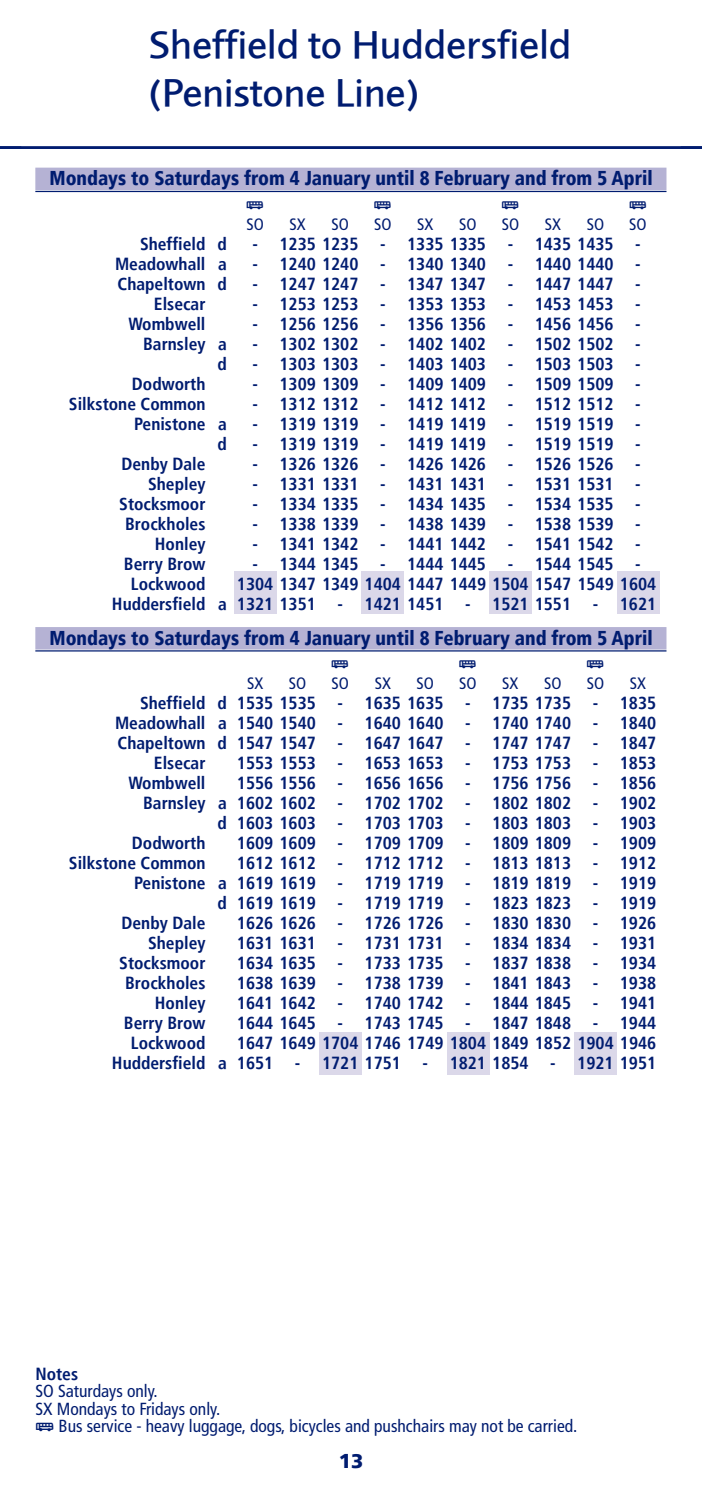
<style>
.page{position:relative;width:702px;height:1489px;background:#fff}
.page>*{position:absolute;margin:0;border:0;box-sizing:border-box;transform-origin:0 0}
.Table_Head_Solid_Blu{font:500 40px/48px "Foundry Sans";color:#001c70}
.Day_Head_Mon_-_Sat{font:900 condensed 20px "Frutiger LT";color:#001c70;scale:.95 1}
.t1{font:900 20px "Frutiger LT";color:#001c70}
.Table_Text{font:700 condensed 17.5px "Frutiger LT";color:#001c70}
.Notes{font:condensed 17.5px "Frutiger LT";color:#001c70}
.Notes_Head{font:700 condensed 17.5px "Frutiger LT";color:#001c70}
.Codes_-_Medium{font:condensed 16.5px "Frutiger LT";color:#001c70}
.Codes_-_Medium-2{font:16.5px "BRFACE2";color:#001c70}
.s1{font-family:"BRFACE2";font-stretch:normal}
</style>
<div class="page">
<hr style="left:0;top:146px;width:702px;height:3px;background:#001c70">
<div style="left:574px;top:1032px;width:43px;height:42px;background:#dbd8e9"></div>
<div style="left:446px;top:1032px;width:43px;height:42px;background:#dbd8e9"></div>
<div style="left:319px;top:1032px;width:42px;height:42px;background:#dbd8e9"></div>
<div style="left:617px;top:571px;width:42px;height:43px;background:#dbd8e9"></div>
<div style="left:489px;top:571px;width:42px;height:43px;background:#dbd8e9"></div>
<div style="left:361px;top:571px;width:43px;height:43px;background:#dbd8e9"></div>
<div style="left:234px;top:571px;width:42px;height:43px;background:#dbd8e9"></div>
<div style="left:35px;top:168px;width:631px;height:22px;background:#b5b2d4"></div>
<hr style="left:35px;top:191px;width:631px;height:1px;background:#001c70">
<div style="left:35px;top:627px;width:631px;height:22px;background:#b5b2d4"></div>
<hr style="left:35px;top:650px;width:631px;height:1px;background:#001c70">
<p class="Table_Head_Solid_Blu" style="left:149px;top:20px;width:424px">Sheffield to Huddersfield (Penistone Line)</p>
<p class="Day_Head_Mon_-_Sat" style="left:49px;top:166px;width:636px">Mondays to Saturdays from 4 January until 8 February and from 5 April</p>
<p class="Codes_-_Medium-2" style="left:246px;top:194px;width:19px">G</p>
<p class="Codes_-_Medium-2" style="left:374px;top:194px;width:19px">G</p>
<p class="Codes_-_Medium-2" style="left:501px;top:194px;width:19px">G</p>
<p class="Codes_-_Medium-2" style="left:629px;top:194px;width:19px">G</p>
<p class="Codes_-_Medium" style="left:246px;top:214px;width:19px">SO</p>
<p class="Codes_-_Medium" style="left:289px;top:214px;width:18px">SX</p>
<p class="Codes_-_Medium" style="left:331px;top:214px;width:19px">SO</p>
<p class="Codes_-_Medium" style="left:374px;top:214px;width:19px">SO</p>
<p class="Codes_-_Medium" style="left:417px;top:214px;width:18px">SX</p>
<p class="Codes_-_Medium" style="left:459px;top:214px;width:19px">SO</p>
<p class="Codes_-_Medium" style="left:501px;top:214px;width:19px">SO</p>
<p class="Codes_-_Medium" style="left:545px;top:214px;width:18px">SX</p>
<p class="Codes_-_Medium" style="left:586px;top:214px;width:19px">SO</p>
<p class="Codes_-_Medium" style="left:629px;top:214px;width:19px">SO</p>
<p class="Table_Text" style="left:140px;top:233px;width:88px">Sheffield d</p>
<p class="Table_Text" style="left:252px;top:233px;width:390px">- 1235 1235 - 1335 1335 - 1435 1435 -</p>
<p class="Table_Text" style="left:115px;top:253px;width:113px">Meadowhall a</p>
<p class="Table_Text" style="left:252px;top:253px;width:390px">- 1240 1240 - 1340 1340 - 1440 1440 -</p>
<p class="Table_Text" style="left:118px;top:273px;width:111px">Chapeltown d</p>
<p class="Table_Text" style="left:252px;top:273px;width:390px">- 1247 1247 - 1347 1347 - 1447 1447 -</p>
<p class="Table_Text" style="left:154px;top:293px;width:53px">Elsecar</p>
<p class="Table_Text" style="left:252px;top:293px;width:390px">- 1253 1253 - 1353 1353 - 1453 1453 -</p>
<p class="Table_Text" style="left:128px;top:313px;width:79px">Wombwell</p>
<p class="Table_Text" style="left:252px;top:313px;width:390px">- 1256 1256 - 1356 1356 - 1456 1456 -</p>
<p class="Table_Text" style="left:143px;top:333px;width:85px">Barnsley a</p>
<p class="Table_Text" style="left:252px;top:333px;width:390px">- 1302 1302 - 1402 1402 - 1502 1502 -</p>
<p class="Table_Text" style="left:217px;top:353px;width:11px">d</p>
<p class="Table_Text" style="left:252px;top:353px;width:390px">- 1303 1303 - 1403 1403 - 1503 1503 -</p>
<p class="Table_Text" style="left:132px;top:373px;width:75px">Dodworth</p>
<p class="Table_Text" style="left:252px;top:373px;width:390px">- 1309 1309 - 1409 1409 - 1509 1509 -</p>
<p class="Table_Text" style="left:69px;top:393px;width:138px">Silkstone Common</p>
<p class="Table_Text" style="left:252px;top:393px;width:390px">- 1312 1312 - 1412 1412 - 1512 1512 -</p>
<p class="Table_Text" style="left:134px;top:413px;width:94px">Penistone a</p>
<p class="Table_Text" style="left:252px;top:413px;width:390px">- 1319 1319 - 1419 1419 - 1519 1519 -</p>
<p class="Table_Text" style="left:217px;top:433px;width:11px">d</p>
<p class="Table_Text" style="left:252px;top:433px;width:390px">- 1319 1319 - 1419 1419 - 1519 1519 -</p>
<p class="Table_Text" style="left:121px;top:453px;width:85px">Denby Dale</p>
<p class="Table_Text" style="left:252px;top:453px;width:390px">- 1326 1326 - 1426 1426 - 1526 1526 -</p>
<p class="Table_Text" style="left:148px;top:473px;width:59px">Shepley</p>
<p class="Table_Text" style="left:252px;top:473px;width:390px">- 1331 1331 - 1431 1431 - 1531 1531 -</p>
<p class="Table_Text" style="left:119px;top:493px;width:88px">Stocksmoor</p>
<p class="Table_Text" style="left:252px;top:493px;width:390px">- 1334 1335 - 1434 1435 - 1534 1535 -</p>
<p class="Table_Text" style="left:125px;top:513px;width:82px">Brockholes</p>
<p class="Table_Text" style="left:252px;top:513px;width:390px">- 1338 1339 - 1438 1439 - 1538 1539 -</p>
<p class="Table_Text" style="left:155px;top:533px;width:52px">Honley</p>
<p class="Table_Text" style="left:252px;top:533px;width:390px">- 1341 1342 - 1441 1442 - 1541 1542 -</p>
<p class="Table_Text" style="left:124px;top:553px;width:83px">Berry Brow</p>
<p class="Table_Text" style="left:252px;top:553px;width:390px">- 1344 1345 - 1444 1445 - 1544 1545 -</p>
<p class="Table_Text" style="left:131px;top:573px;width:76px">Lockwood</p>
<p class="Table_Text" style="left:237px;top:573px;width:421px">1304 1347 1349 1404 1447 1449 1504 1547 1549 1604</p>
<p class="Table_Text" style="left:112px;top:593px;width:545px">Huddersfield a 1321 1351 - 1421 1451 - 1521 1551 - 1621</p>
<p class="Day_Head_Mon_-_Sat" style="left:49px;top:625px;width:636px">Mondays to Saturdays from 4 January until 8 February and from 5 April</p>
<p class="Codes_-_Medium-2" style="left:331px;top:654px;width:19px">G</p>
<p class="Codes_-_Medium-2" style="left:459px;top:654px;width:19px">G</p>
<p class="Codes_-_Medium-2" style="left:586px;top:654px;width:19px">G</p>
<p class="Codes_-_Medium" style="left:247px;top:674px;width:18px">SX</p>
<p class="Codes_-_Medium" style="left:289px;top:674px;width:19px">SO</p>
<p class="Codes_-_Medium" style="left:331px;top:674px;width:19px">SO</p>
<p class="Codes_-_Medium" style="left:374px;top:674px;width:18px">SX</p>
<p class="Codes_-_Medium" style="left:416px;top:674px;width:19px">SO</p>
<p class="Codes_-_Medium" style="left:459px;top:674px;width:19px">SO</p>
<p class="Codes_-_Medium" style="left:502px;top:674px;width:18px">SX</p>
<p class="Codes_-_Medium" style="left:544px;top:674px;width:19px">SO</p>
<p class="Codes_-_Medium" style="left:586px;top:674px;width:19px">SO</p>
<p class="Codes_-_Medium" style="left:630px;top:674px;width:18px">SX</p>
<p class="Table_Text" style="left:140px;top:692px;width:517px">Sheffield d 1535 1535 - 1635 1635 - 1735 1735 - 1835</p>
<p class="Table_Text" style="left:115px;top:712px;width:542px">Meadowhall a 1540 1540 - 1640 1640 - 1740 1740 - 1840</p>
<p class="Table_Text" style="left:118px;top:732px;width:540px">Chapeltown d 1547 1547 - 1647 1647 - 1747 1747 - 1847</p>
<p class="Table_Text" style="left:154px;top:752px;width:53px">Elsecar</p>
<p class="Table_Text" style="left:237px;top:752px;width:421px">1553 1553 - 1653 1653 - 1753 1753 - 1853</p>
<p class="Table_Text" style="left:128px;top:772px;width:79px">Wombwell</p>
<p class="Table_Text" style="left:237px;top:772px;width:421px">1556 1556 - 1656 1656 - 1756 1756 - 1856</p>
<p class="Table_Text" style="left:143px;top:792px;width:514px">Barnsley a 1602 1602 - 1702 1702 - 1802 1802 - 1902</p>
<p class="Table_Text" style="left:217px;top:812px;width:440px">d 1603 1603 - 1703 1703 - 1803 1803 - 1903</p>
<p class="Table_Text" style="left:132px;top:832px;width:75px">Dodworth</p>
<p class="Table_Text" style="left:237px;top:832px;width:421px">1609 1609 - 1709 1709 - 1809 1809 - 1909</p>
<p class="Table_Text" style="left:69px;top:852px;width:138px">Silkstone Common</p>
<p class="Table_Text" style="left:237px;top:852px;width:421px">1612 1612 - 1712 1712 - 1813 1813 - 1912</p>
<p class="Table_Text" style="left:134px;top:872px;width:523px">Penistone a 1619 1619 - 1719 1719 - 1819 1819 - 1919</p>
<p class="Table_Text" style="left:217px;top:892px;width:440px">d 1619 1619 - 1719 1719 - 1823 1823 - 1919</p>
<p class="Table_Text" style="left:121px;top:912px;width:85px">Denby Dale</p>
<p class="Table_Text" style="left:237px;top:912px;width:421px">1626 1626 - 1726 1726 - 1830 1830 - 1926</p>
<p class="Table_Text" style="left:148px;top:932px;width:59px">Shepley</p>
<p class="Table_Text" style="left:237px;top:932px;width:421px">1631 1631 - 1731 1731 - 1834 1834 - 1931</p>
<p class="Table_Text" style="left:119px;top:952px;width:88px">Stocksmoor</p>
<p class="Table_Text" style="left:237px;top:952px;width:421px">1634 1635 - 1733 1735 - 1837 1838 - 1934</p>
<p class="Table_Text" style="left:125px;top:972px;width:82px">Brockholes</p>
<p class="Table_Text" style="left:237px;top:972px;width:421px">1638 1639 - 1738 1739 - 1841 1843 - 1938</p>
<p class="Table_Text" style="left:155px;top:992px;width:52px">Honley</p>
<p class="Table_Text" style="left:237px;top:992px;width:421px">1641 1642 - 1740 1742 - 1844 1845 - 1941</p>
<p class="Table_Text" style="left:124px;top:1012px;width:83px">Berry Brow</p>
<p class="Table_Text" style="left:237px;top:1012px;width:421px">1644 1645 - 1743 1745 - 1847 1848 - 1944</p>
<p class="Table_Text" style="left:131px;top:1032px;width:76px">Lockwood</p>
<p class="Table_Text" style="left:237px;top:1032px;width:421px">1647 1649 1704 1746 1749 1804 1849 1852 1904 1946</p>
<p class="Table_Text" style="left:112px;top:1052px;width:545px">Huddersfield a 1651 - 1721 1751 - 1821 1854 - 1921 1951</p>
<p class="Notes_Head" style="left:35px;top:1363px;width:44px">Notes</p>
<p class="Notes" style="left:35px;top:1380px;width:124px">SO Saturdays only.</p>
<p class="Notes" style="left:35px;top:1398px;width:186px">SX Mondays to Fridays only.</p>
<p class="Notes" style="left:35px;top:1415px;width:543px"><span class="s1">G</span> Bus service - heavy luggage, dogs, bicycles and pushchairs may not be carried.</p>
<p class="t1" style="left:339px;top:1448px;width:26px">13</p>
</div>
